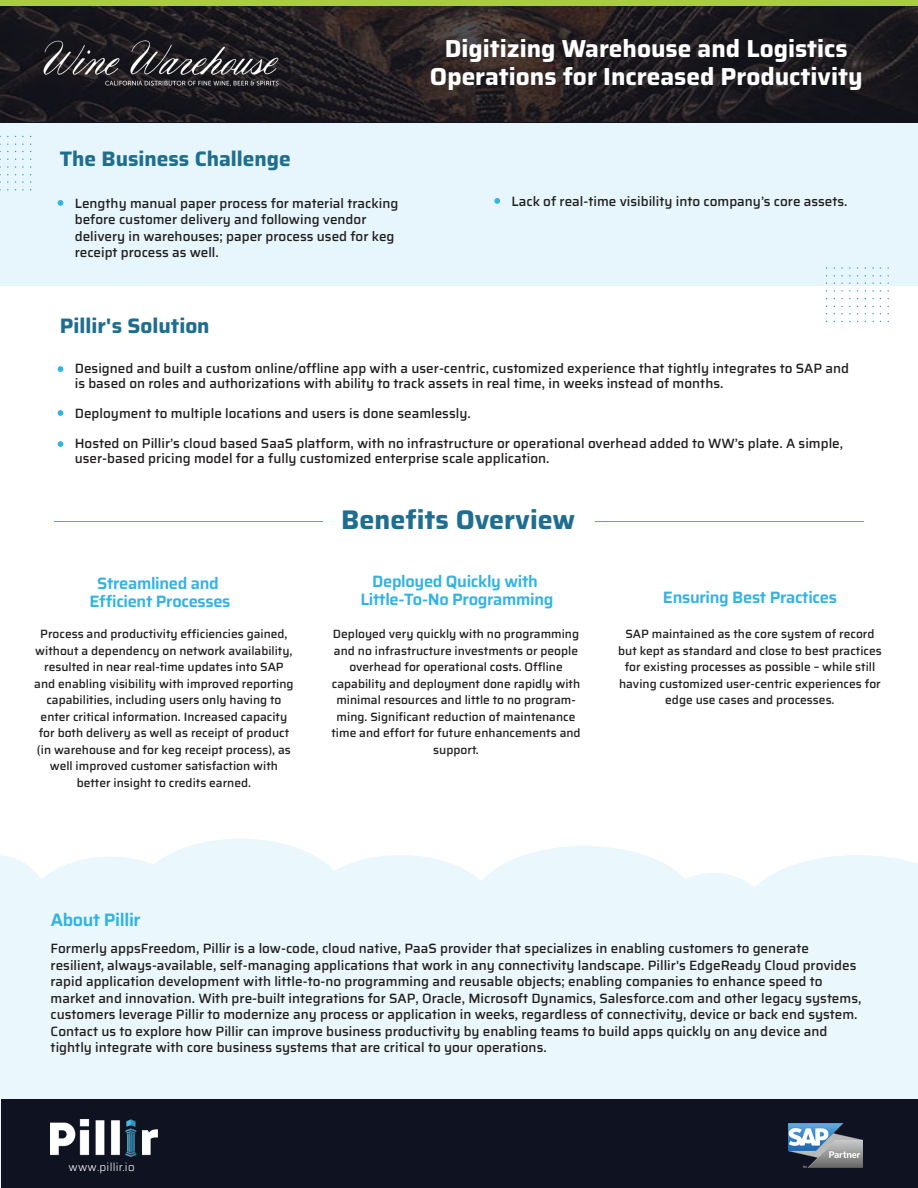
<style>
.page{position:relative;width:918px;height:1188px;background:#fff}
.page>*{position:absolute;margin:0;border:0;box-sizing:border-box;transform-origin:0 0}
.t1{font:700 27px "Saira";color:#206e8f}
.t2{font:700 24.6px/27.5px "Saira";color:#fff;text-align:center}
.t3{font:700 21px "Saira";color:#206e8f}
.t4{font:600 18px "Saira";letter-spacing:-.02em;color:#32b3e2}
.t5{font:600 16.5px/18px "Saira";letter-spacing:-.02em;color:#32b3e2;text-align:center}
.t6{font:500 13.5px/16.5px "Saira";color:#231f20}
.t7{font:500 13.5px/16.5px "Saira";color:#211e1e}
.t8{font:500 12px/16.5px "Saira";color:#211e1e;text-align:center}
.t9{font:300 11.4px "Saira";letter-spacing:.02em;color:#fff}
</style>
<div class="page">
<div style="left:0;top:122px;width:918px;height:164px;background:#e6f6fc"></div>
<svg style="left:0;top:839px;width:918px;height:349px;background:#ebf7fc"></svg>
<div style="left:1px;top:1099px;width:917px;height:89px;background:#0f1221"></div>
<svg style="left:0;top:0;width:918px;height:8px;background:#95b439"></svg>
<svg style="left:0;top:136px;width:31px;height:54px"></svg>
<svg style="left:826px;top:267px;width:63px;height:55px"></svg>
<img style="left:51px;top:1120px;width:107px;height:36px">
<img style="left:788px;top:1123px;width:75px;height:44px">
<img style="left:1px;top:7px;width:917px;height:114px">
<img style="left:31px;top:38px;width:262px;height:53px">
<svg style="left:58px;top:366px;width:5px;height:6px"></svg>
<svg style="left:58px;top:410px;width:5px;height:6px"></svg>
<svg style="left:58px;top:441px;width:5px;height:6px"></svg>
<svg style="left:58px;top:200px;width:5px;height:6px"></svg>
<svg style="left:494px;top:198px;width:6px;height:6px"></svg>
<hr style="left:54px;top:521px;width:269px;height:1px;background:#32b3e2">
<hr style="left:595px;top:521px;width:269px;height:1px;background:#32b3e2">
<h3 class="t3" style="left:60px;top:142px;width:233px">The Business Challenge</h3>
<h2 class="t2" style="left:430px;top:35px;width:434px">Digitizing Warehouse and Logistics<br>Operations for Increased Productivity</h2>
<p class="t7" style="left:75px;top:194px;width:325px">Lengthy manual paper process for material tracking before customer delivery and following vendor delivery in warehouses; paper process used for keg receipt process as well.</p>
<p class="t7" style="left:512px;top:192px;width:338px">Lack of real-time visibility into company’s core assets.</p>
<h3 class="t3" style="left:60px;top:310px;width:151px">Pillir's Solution</h3>
<p class="t7" style="left:75px;top:361px;width:776px;line-height:15px">Designed and built a custom online/offline app with a user-centric, customized experience that tightly integrates to SAP and is based on roles and authorizations with ability to track assets in real time, in weeks instead of months.</p>
<p class="t7" style="left:75px;top:405px;width:397px">Deployment to multiple locations and users is done seamlessly.</p>
<p class="t7" style="left:75px;top:436px;width:770px;line-height:15px">Hosted on Pillir’s cloud based SaaS platform, with no infrastructure or operational overhead added to WW’s plate. A simple, user-based pricing model for a fully customized enterprise scale application.</p>
<h3 class="t5" style="left:89px;top:574px;width:143px">Streamlined and<br>Efficient Processes</h3>
<p class="t8" style="left:34px;top:626px;width:261px">Process and productivity efficiencies gained, without a dependency on network availability, resulted in near real-time updates into SAP and enabling visibility with improved reporting capabilities, including users only having to enter critical information. Increased capacity for both delivery as well as receipt of product (in warehouse and for keg receipt process), as well improved customer satisfaction with better insight to credits earned.</p>
<h1 class="t1" style="left:341px;top:499px;width:235px">Benefits Overview</h1>
<h3 class="t5" style="left:360px;top:572px;width:195px">Deployed Quickly with<br>Little-To-No Programming</h3>
<p class="t8" style="left:331px;top:626px;width:251px">Deployed very quickly with no programming and no infrastructure investments or people overhead for operational costs. Offline capability and deployment done rapidly with minimal resources and little to no program&shy;ming. Significant reduction of maintenance time and effort for future enhancements and support.</p>
<h3 class="t5" style="left:663px;top:589px;width:176px">Ensuring Best Practices</h3>
<p class="t8" style="left:618px;top:626px;width:265px">SAP maintained as the core system of record but kept as standard and close to best practices for existing processes as possible – while still having customized user-centric experiences for edge use cases and processes.</p>
<h3 class="t4" style="left:51px;top:906px;width:91px">About Pillir</h3>
<p class="t6" style="left:51px;top:940px;width:812px">Formerly appsFreedom, Pillir is a low-code, cloud native, PaaS provider that specializes in enabling customers to generate resilient, always-available, self-managing applications that work in any connectivity landscape. Pillir's EdgeReady Cloud provides rapid application development with little-to-no programming and reusable objects; enabling companies to enhance speed to market and innovation. With pre-built integrations for SAP, Oracle, Microsoft Dynamics, Salesforce.com and other legacy systems, customers leverage Pillir to modernize any process or application in weeks, regardless of connectivity, device or back end system.<br>Contact us to explore how Pillir can improve business productivity by enabling teams to build apps quickly on any device and tightly integrate with core business systems that are critical to your operations.</p>
<p class="t9" style="left:69px;top:1158px;width:68px">www.pillir.io</p>
</div>
